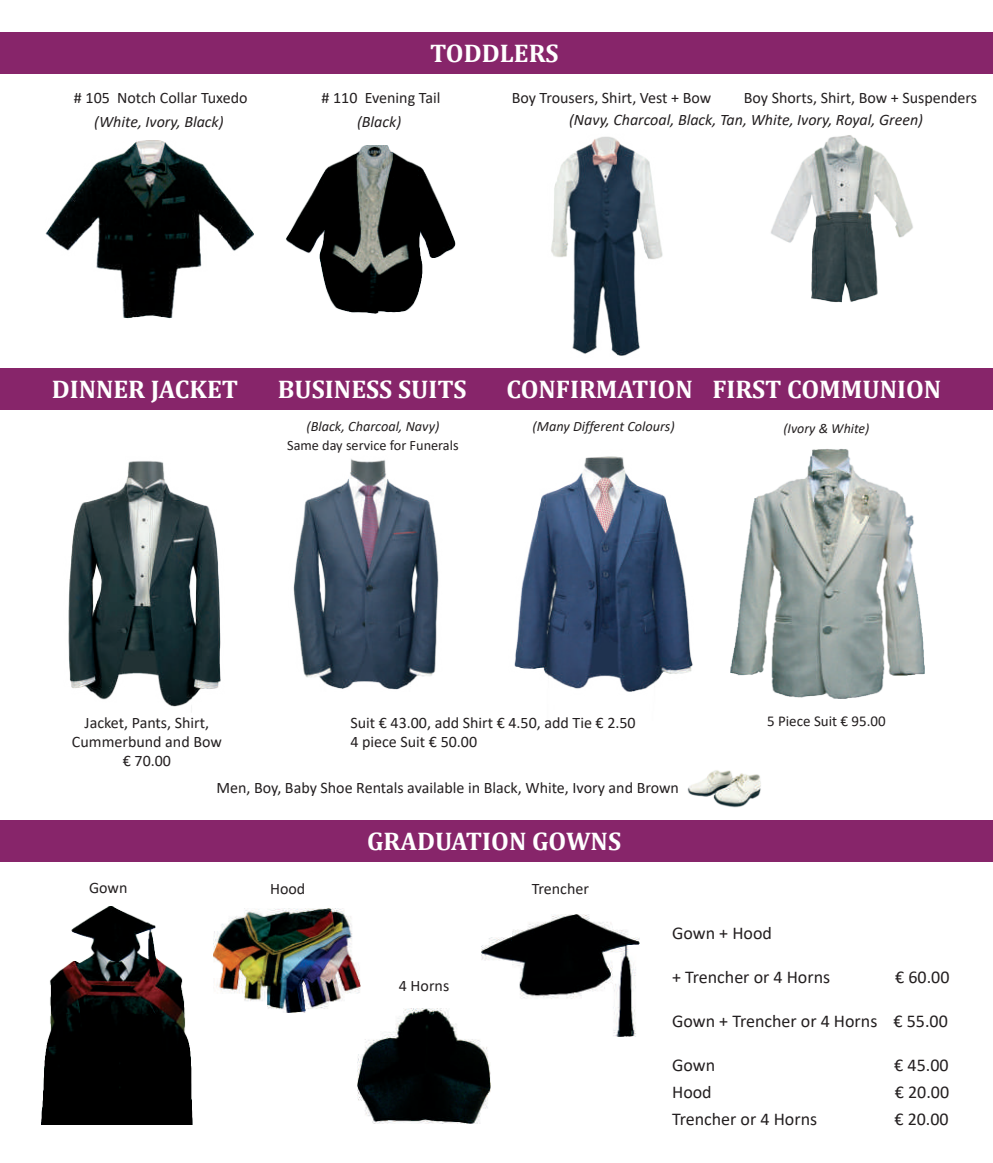
<style>
.page{position:relative;width:993px;height:1163px;background:#fff}
.page>*{position:absolute;margin:0;border:0;box-sizing:border-box;transform-origin:0 0}
.t1{font:700 25.6px "Cambria";color:#fff}
.t2{font:18px "Calibri";color:#231f20}
.t3{font:16px/19.2px "Calibri";color:#231f20}
.t4{font:italic 16px "Calibri";color:#231f20}
.t5{font:15px "Calibri";color:#231f20}
.t6{font:italic 14.2px "Calibri";color:#231f20}
.t7{font:14.2px "Calibri";color:#231f20}
.t8{font:italic 14px "Calibri";color:#231f20}
</style>
<div class="page">
<div style="left:0;top:32px;width:993px;height:42px;background:#87256a"></div>
<div style="left:0;top:368px;width:993px;height:42px;background:#87256a"></div>
<div style="left:0;top:820px;width:993px;height:42px;background:#87256a"></div>
<img style="left:214px;top:908px;width:147px;height:104px">
<img style="left:481px;top:914px;width:158px;height:122px">
<img style="left:357px;top:1008px;width:133px;height:115px">
<img style="left:730px;top:449px;width:194px;height:250px">
<img style="left:45px;top:140px;width:208px;height:179px">
<img style="left:286px;top:145px;width:169px;height:169px">
<img style="left:293px;top:459px;width:146px;height:231px">
<img style="left:42px;top:906px;width:150px;height:218px">
<img style="left:687px;top:770px;width:74px;height:38px">
<img style="left:771px;top:135px;width:142px;height:168px">
<img style="left:551px;top:136px;width:112px;height:220px">
<img style="left:514px;top:456px;width:179px;height:236px">
<img style="left:68px;top:461px;width:153px;height:251px">
<p class="t3" style="left:74px;top:88px;width:175px"># 105 Notch Collar Tuxedo</p>
<p class="t4" style="left:94px;top:111px;width:131px">(White, Ivory, Black)</p>
<h1 class="t1" style="left:430px;top:35px;width:130px">TODDLERS</h1>
<p class="t3" style="left:321px;top:88px;width:120px"># 110 Evening Tail</p>
<p class="t4" style="left:357px;top:111px;width:46px">(Black)</p>
<p class="t3" style="left:512px;top:88px;width:201px">Boy Trousers, Shirt, Vest + Bow</p>
<p class="t3" style="left:744px;top:88px;width:235px">Boy Shorts, Shirt, Bow + Suspenders</p>
<p class="t4" style="left:569px;top:108px;width:355px">(Navy, Charcoal, Black, Tan, White, Ivory, Royal, Green)</p>
<h1 class="t1" style="left:52px;top:371px;width:188px">DINNER JACKET</h1>
<h1 class="t1" style="left:278px;top:371px;width:190px">BUSINESS SUITS</h1>
<h1 class="t1" style="left:506px;top:371px;width:436px">CONFIRMATION FIRST COMMUNION</h1>
<p class="t6" style="left:306px;top:417px;width:135px">(Black, Charcoal, Navy)</p>
<p class="t6" style="left:532px;top:417px;width:144px">(Many Different Colours)</p>
<p class="t7" style="left:287px;top:435px;width:173px">Same day service for Funerals</p>
<p class="t8" style="left:783px;top:419px;width:88px">(Ivory &amp; White)</p>
<p class="t3" style="left:72px;top:712px;width:151px;text-align:center">Jacket, Pants, Shirt,<br>Cummerbund and Bow € 70.00</p>
<p class="t3" style="left:350px;top:712px;width:287px">Suit € 43.00, add Shirt € 4.50, add Tie € 2.50<br>4 piece Suit € 50.00</p>
<p class="t3" style="left:216px;top:777px;width:464px">Men, Boy, Baby Shoe Rentals available in Black, White, Ivory and Brown</p>
<h1 class="t1" style="left:367px;top:822px;width:256px">GRADUATION GOWNS</h1>
<p class="t3" style="left:89px;top:877px;width:40px">Gown</p>
<p class="t3" style="left:270px;top:878px;width:37px">Hood</p>
<p class="t3" style="left:532px;top:878px;width:59px">Trencher</p>
<p class="t5" style="left:767px;top:710px;width:120px">5 Piece Suit € 95.00</p>
<p class="t3" style="left:399px;top:975px;width:52px">4 Horns</p>
<p class="t2" style="left:672px;top:920px;width:101px">Gown + Hood</p>
<p class="t2" style="left:672px;top:964px;width:160px">+ Trencher or 4 Horns</p>
<p class="t2" style="left:895px;top:964px;width:56px">€ 60.00</p>
<p class="t2" style="left:672px;top:1008px;width:277px">Gown + Trencher or 4 Horns € 55.00</p>
<p class="t2" style="left:672px;top:1052px;width:45px">Gown</p>
<p class="t2" style="left:894px;top:1052px;width:56px">€ 45.00</p>
<p class="t2" style="left:672px;top:1079px;width:41px">Hood</p>
<p class="t2" style="left:895px;top:1079px;width:56px">€ 20.00</p>
<p class="t2" style="left:672px;top:1106px;width:146px">Trencher or 4 Horns</p>
<p class="t2" style="left:894px;top:1106px;width:56px">€ 20.00</p>
</div>
